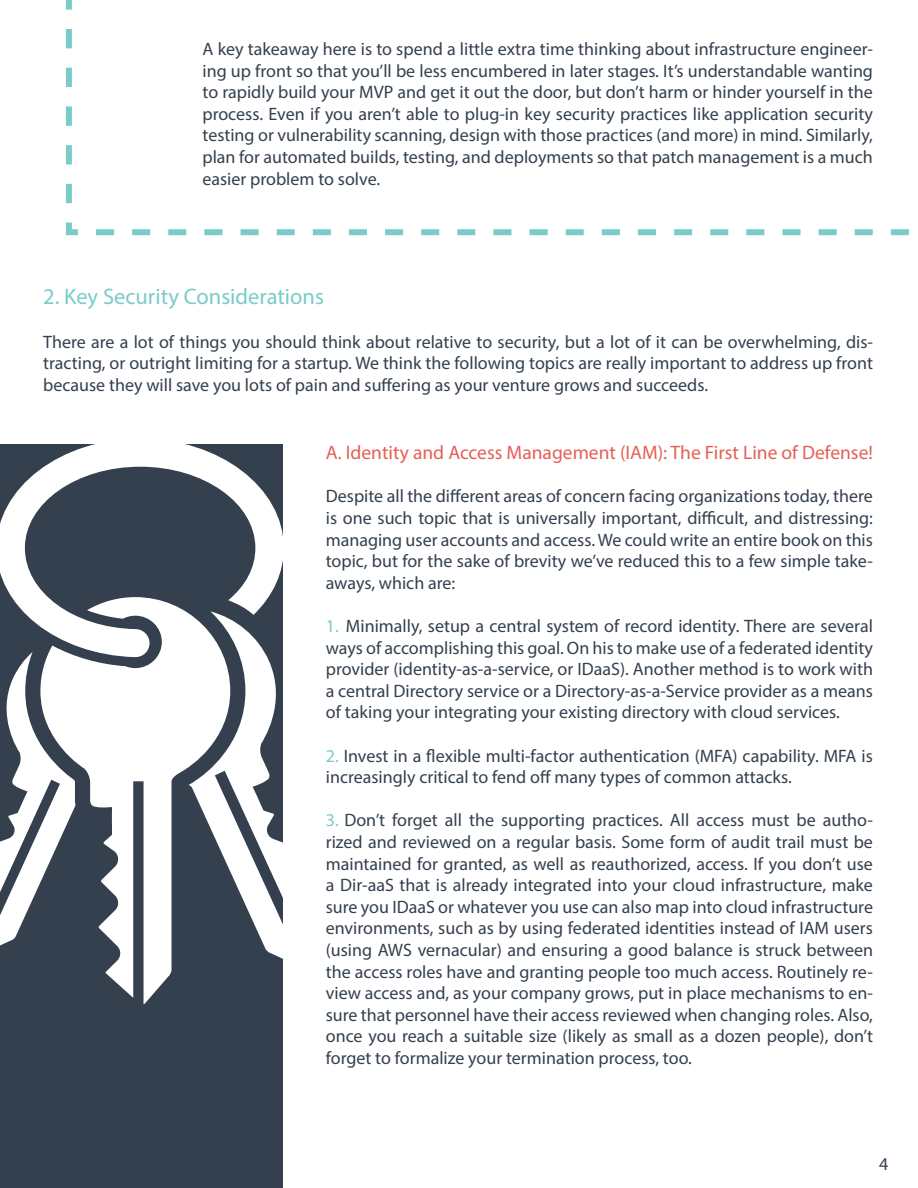
<style>
.page{position:relative;width:918px;height:1188px;background:#fff}
.page>*{position:absolute;margin:0;border:0;box-sizing:border-box;transform-origin:0 0}
.t1{font:22.5px "Myriad Pro";color:#7accc8}
.t2{font:19.5px "Myriad Pro";color:#e45f56}
.t3{font:18px/21.6px "Myriad Pro";color:#34404e;text-align:justify}
.s1{color:#7accc8}
</style>
<div class="page">
<svg style="left:65px;top:0;width:844px;height:236px"></svg>
<div style="left:0;top:445px;width:283px;height:743px;background:#34404e"></div>
<svg style="left:0;top:444px;width:283px;height:560px"></svg>
<p class="t3" style="left:202px;top:38px;width:672px">A key takeaway here is to spend a little extra time thinking about infrastructure engineer&shy;ing up front so that you’ll be less encumbered in later stages. It’s understandable wanting to rapidly build your MVP and get it out the door, but don’t harm or hinder yourself in the process. Even if you aren’t able to plug-in key security practices like application security testing or vulnerability scanning, design with those practices (and more) in mind. Similarly, plan for automated builds, testing, and deployments so that patch management is a much easier problem to solve.</p>
<p class="t1" style="left:43px;top:283px;width:282px">2. Key Security Considerations</p>
<p class="t3" style="left:43px;top:330px;width:831px">There are a lot of things you should think about relative to security, but a lot of it can be overwhelming, dis&shy;tracting, or outright limiting for a startup. We think the following topics are really important to address up front because they will save you lots of pain and suffering as your venture grows and succeeds.</p>
<p class="t2" style="left:326px;top:441px;width:549px">A. Identity and Access Management (IAM): The First Line of Defense!</p>
<p class="t3" style="left:326px;top:485px;width:549px">Despite all the different areas of concern facing organizations today, there is one such topic that is universally important, difficult, and distressing: managing user accounts and access. We could write an entire book on this topic, but for the sake of brevity we’ve reduced this to a few simple take&shy;aways, which are:</p>
<p class="t3" style="left:326px;top:615px;width:549px"><span class="s1">1.</span> Minimally, setup a central system of record identity. There are several ways of accomplishing this goal. On his to make use of a federated identity provider (identity-as-a-service, or IDaaS). Another method is to work with a central Directory service or a Directory-as-a-Service provider as a means of taking your integrating your existing directory with cloud services.</p>
<p class="t3" style="left:326px;top:745px;width:549px"><span class="s1">2.</span> Invest in a flexible multi-factor authentication (MFA) capability. MFA is increasingly critical to fend off many types of common attacks.</p>
<p class="t3" style="left:326px;top:809px;width:549px"><span class="s1">3.</span> Don’t forget all the supporting practices. All access must be autho&shy;rized and reviewed on a regular basis. Some form of audit trail must be maintained for granted, as well as reauthorized, access. If you don’t use a Dir-aaS that is already integrated into your cloud infrastructure, make sure you IDaaS or whatever you use can also map into cloud infrastructure environments, such as by using federated identities instead of IAM users (using AWS vernacular) and ensuring a good balance is struck between the access roles have and granting people too much access. Routinely re&shy;view access and, as your company grows, put in place mechanisms to en&shy;sure that personnel have their access reviewed when changing roles. Also, once you reach a suitable size (likely as small as a dozen people), don’t forget to formalize your termination process, too.</p>
<p class="t3" style="left:879px;top:1153px;width:11px">4</p>
</div>
